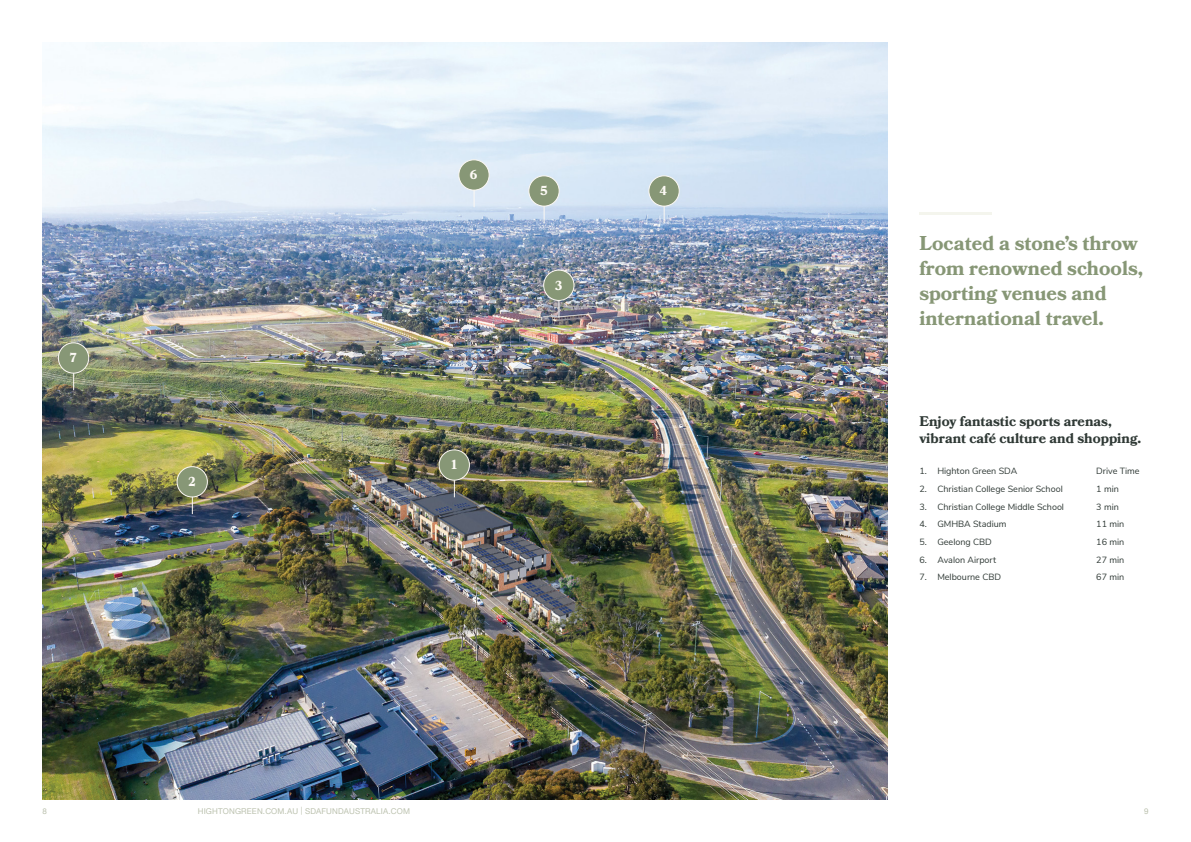
<style>
.page{position:relative;width:1191px;height:842px;background:#fff}
.page>*{position:absolute;margin:0;border:0;box-sizing:border-box;transform-origin:0 0}
.t1{font:700 20px/25px "Bookmania";color:#879776}
.t2{font:700 14px/16.8px "Bookmania";color:#2f3935}
.t3{font:700 13px "Bookmania";color:#fdfaf5}
.t4{font:9px/17.7px "Nunito Sans";color:#2f3935}
.t5{font:8px "Helvetica Neue";letter-spacing:.02em;color:#bcc2af}
</style>
<div class="page">
<img style="left:43px;top:43px;width:844px;height:756px">
<div style="left:177px;top:467px;width:30px;height:30px;background:#879776;border-radius:50%"></div>
<div style="left:177px;top:466px;width:31px;height:31px;border:1px solid #fdf9f4;border-radius:50%"></div>
<div style="left:439px;top:450px;width:30px;height:30px;background:#879776;border-radius:50%"></div>
<div style="left:439px;top:449px;width:31px;height:31px;border:1px solid #fdf9f4;border-radius:50%"></div>
<div style="left:543px;top:270px;width:31px;height:30px;background:#879776;border-radius:50%"></div>
<div style="left:543px;top:270px;width:31px;height:31px;border:1px solid #fdf9f4;border-radius:50%"></div>
<div style="left:649px;top:176px;width:30px;height:30px;background:#879776;border-radius:50%"></div>
<div style="left:648px;top:175px;width:31px;height:31px;border:1px solid #fdf9f4;border-radius:50%"></div>
<div style="left:529px;top:176px;width:30px;height:30px;background:#879776;border-radius:50%"></div>
<div style="left:528px;top:175px;width:31px;height:31px;border:1px solid #fdf9f4;border-radius:50%"></div>
<div style="left:459px;top:160px;width:30px;height:30px;background:#879776;border-radius:50%"></div>
<div style="left:458px;top:159px;width:31px;height:31px;border:1px solid #fdf9f4;border-radius:50%"></div>
<div style="left:58px;top:343px;width:31px;height:30px;background:#879776;border-radius:50%"></div>
<div style="left:58px;top:342px;width:31px;height:31px;border:1px solid #fdf9f4;border-radius:50%"></div>
<svg style="left:192px;top:497px;width:1px;height:17px"></svg>
<svg style="left:454px;top:480px;width:1px;height:17px"></svg>
<svg style="left:558px;top:300px;width:1px;height:18px"></svg>
<svg style="left:664px;top:206px;width:1px;height:17px"></svg>
<svg style="left:544px;top:206px;width:1px;height:17px"></svg>
<svg style="left:474px;top:190px;width:1px;height:17px"></svg>
<svg style="left:73px;top:373px;width:1px;height:17px"></svg>
<hr style="left:919px;top:212px;width:73px;height:3px;background:#f4f5ed">
<h3 class="t3" style="left:69px;top:350px;width:9px">7</h3>
<h3 class="t3" style="left:188px;top:474px;width:9px">2</h3>
<h3 class="t3" style="left:470px;top:167px;width:9px">6</h3>
<h3 class="t3" style="left:540px;top:183px;width:9px">5</h3>
<h3 class="t3" style="left:659px;top:183px;width:9px">4</h3>
<h3 class="t3" style="left:555px;top:278px;width:9px">3</h3>
<h3 class="t3" style="left:450px;top:457px;width:9px">1</h3>
<h1 class="t1" style="left:919px;top:230px;width:225px">Located a stone’s throw from renowned schools, sporting venues and international travel.</h1>
<h2 class="t2" style="left:919px;top:413px;width:223px">Enjoy fantastic sports arenas, vibrant café culture and shopping.</h2>
<p class="t4" style="left:919px;top:462px;width:99px">1. Highton Green SDA</p>
<p class="t4" style="left:919px;top:479px;width:145px">2. Christian College Senior School</p>
<p class="t4" style="left:919px;top:497px;width:146px">3. Christian College Middle School</p>
<p class="t4" style="left:919px;top:515px;width:89px">4. GMHBA Stadium</p>
<p class="t4" style="left:919px;top:532px;width:74px">5. Geelong CBD</p>
<p class="t4" style="left:919px;top:550px;width:78px">6. Avalon Airport</p>
<p class="t4" style="left:919px;top:568px;width:83px">7. Melbourne CBD</p>
<p class="t4" style="left:1096px;top:462px;width:45px">Drive Time<br>1 min<br>3 min<br>11 min<br>16 min<br>27 min<br>67 min</p>
<p class="t5" style="left:43px;top:805px;width:6px">8</p>
<p class="t5" style="left:198px;top:805px;width:214px">HIGHTONGREEN.COM.AU | SDAFUNDAUSTRALIA.COM</p>
<p class="t5" style="left:1144px;top:805px;width:6px">9</p>
</div>
